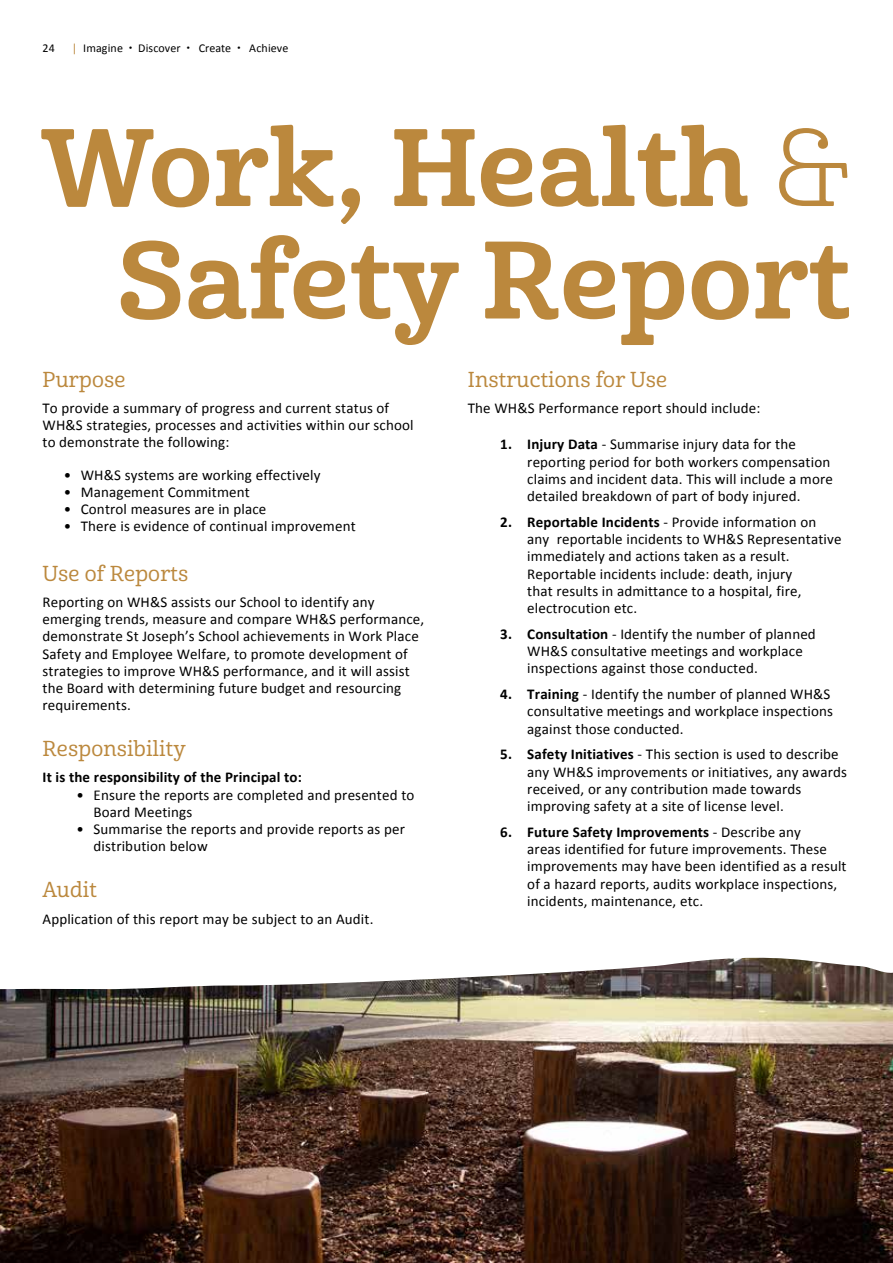
<style>
.page{position:relative;width:893px;height:1263px;background:#fff}
.page>*{position:absolute;margin:0;border:0;box-sizing:border-box;transform-origin:0 0}
.t1{font:106.5px/112.5px "Cabrito Nor Bol";letter-spacing:.01em;color:#bb883d;text-align:right}
.t2{font:21px "Cabrito Nor Med";letter-spacing:.01em;color:#bb883d}
.t3{font:15px/17.2px "Calibri";letter-spacing:.01em;color:#000}
.t4{font:700 15px "Calibri";letter-spacing:.01em;color:#000}
.t5{font:12px "Calibri";letter-spacing:.01em;color:#000}
.s1{color:#bb883d}
.s2{font-size:7.5px}
.s3{font-family:"Cabrito Nor Boo"}
.s4{font-weight:700}
</style>
<div class="page">
<img style="left:0;top:990px;width:893px;height:273px">
<svg style="left:0;top:957px;width:893px;height:33px"></svg>
<p class="t5" style="left:43px;top:40px;width:14px">24</p>
<p class="t5" style="left:72px;top:40px;width:218px"><span class="s1">|</span> Imagine <span class="s2">•</span> Discover <span class="s2">•</span> Create <span class="s2">•</span> Achieve</p>
<h1 class="t1" style="left:42px;top:114px;width:810px">Work, Health <span class="s3">&amp;<br></span>Safety Report</h1>
<h2 class="t2" style="left:43px;top:367px;width:85px">Purpose</h2>
<h2 class="t2" style="left:468px;top:367px;width:201px">Instructions for Use</h2>
<p class="t3" style="left:43px;top:399px;width:373px">To provide a summary of progress and current status of<br>WH&amp;S strategies, processes and activities within our school to demonstrate the following:</p>
<p class="t3" style="left:64px;top:466px;width:258px">• WH&amp;S systems are working effectively</p>
<p class="t3" style="left:64px;top:483px;width:188px">• Management Commitment</p>
<p class="t3" style="left:64px;top:501px;width:204px">• Control measures are in place</p>
<p class="t3" style="left:64px;top:518px;width:293px">• There is evidence of continual improvement</p>
<h2 class="t2" style="left:43px;top:561px;width:147px">Use of Reports</h2>
<p class="t3" style="left:43px;top:593px;width:383px">Reporting on WH&amp;S assists our School to identify any emerging trends, measure and compare WH&amp;S performance, demonstrate St Joseph’s School achievements in Work Place Safety and Employee Welfare, to promote development of strategies to improve WH&amp;S performance, and it will assist the Board with determining future budget and resourcing requirements.</p>
<h2 class="t2" style="left:43px;top:736px;width:145px">Responsibility</h2>
<p class="t4" style="left:43px;top:768px;width:261px">It is the responsibility of the Principal to:</p>
<p class="t3" style="left:94px;top:786px;width:322px;text-indent:-17px">• Ensure the reports are completed and presented to<br>Board Meetings</p>
<p class="t3" style="left:94px;top:820px;width:313px;text-indent:-17px">• Summarise the reports and provide reports as per distribution below</p>
<h2 class="t2" style="left:43px;top:877px;width:56px">Audit</h2>
<p class="t3" style="left:43px;top:910px;width:332px">Application of this report may be subject to an Audit.</p>
<p class="t3" style="left:468px;top:399px;width:294px">The WH&amp;S Performance report should include:</p>
<p class="t3" style="left:527px;top:436px;width:307px;text-indent:-27px"><span class="s4">1. Injury Data</span> - Summarise injury data for the reporting period for both workers compensation claims and incident data. This will include a more detailed breakdown of part of body injured.</p>
<p class="t3" style="left:527px;top:513px;width:316px;text-indent:-27px"><span class="s4">2. Reportable Incidents</span> - Provide information on any reportable incidents to WH&amp;S Representative immediately and actions taken as a result.<br>Reportable incidents include: death, injury<br>that results in admittance to a hospital, fire, electrocution etc.</p>
<p class="t3" style="left:527px;top:625px;width:290px;text-indent:-27px"><span class="s4">3. Consultation</span> - Identify the number of planned<br>WH&amp;S consultative meetings and workplace inspections against those conducted.</p>
<p class="t3" style="left:527px;top:686px;width:307px;text-indent:-27px"><span class="s4">4. Training</span> - Identify the number of planned WH&amp;S consultative meetings and workplace inspections against those conducted.</p>
<p class="t3" style="left:527px;top:746px;width:321px;text-indent:-27px"><span class="s4">5. Safety Initiatives</span> - This section is used to describe any WH&amp;S improvements or initiatives, any awards received, or any contribution made towards improving safety at a site of license level.</p>
<p class="t3" style="left:527px;top:823px;width:321px;text-indent:-27px"><span class="s4">6. Future Safety Improvements</span> - Describe any<br>areas identified for future improvements. These improvements may have been identified as a result of a hazard reports, audits workplace inspections, incidents, maintenance, etc.</p>
</div>
